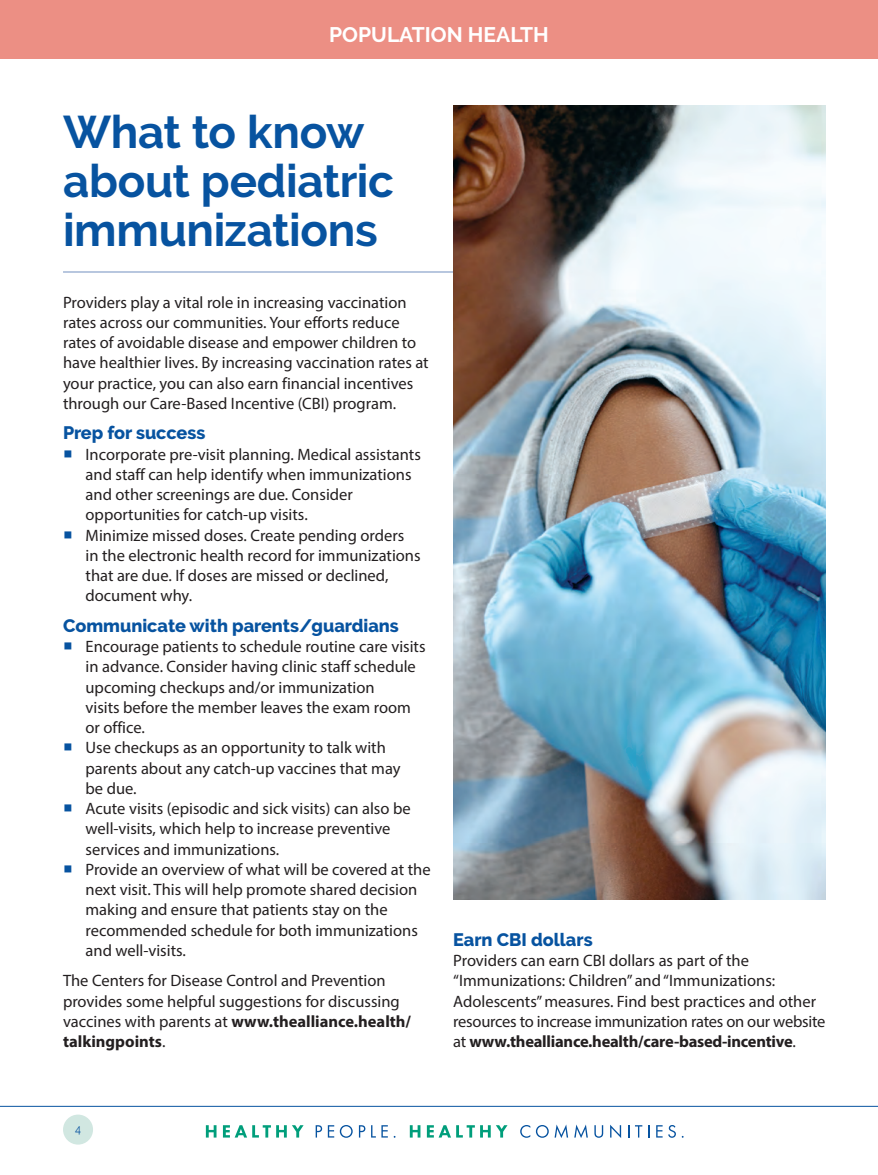
<style>
.page{position:relative;width:878px;height:1175px;background:#fff}
.page>*{position:absolute;margin:0;border:0;box-sizing:border-box;transform-origin:0 0}
.t1{font:700 45.6px/49.2px "Raleway";letter-spacing:-.005em;color:#0753a0}
.t2{font:700 21px "Raleway";color:#fff}
.t3{font:800 18px "Raleway";color:#0753a0}
.t4{font:16.5px/20.2px "Myriad Pro";color:#231f20}
.t5{font:12px "Raleway";color:#0753a0;scale:.9 1}
.s1{font-family:"Minion Pro";font-weight:500;font-size:24px;color:#0753a0}
.s2{font-weight:700}
</style>
<div class="page">
<div style="left:63px;top:1114px;width:30px;height:30px;background:#d1e7e1;border-radius:50%"></div>
<hr style="left:0;top:1106px;width:878px;height:1px;background:#0753a0">
<svg style="left:206px;top:1125px;width:10px;height:12px"></svg>
<svg style="left:223px;top:1125px;width:80px;height:12px"></svg>
<svg style="left:315px;top:1125px;width:7px;height:12px"></svg>
<svg style="left:328px;top:1125px;width:6px;height:12px"></svg>
<svg style="left:340px;top:1125px;width:12px;height:12px"></svg>
<svg style="left:359px;top:1125px;width:6px;height:12px"></svg>
<svg style="left:371px;top:1125px;width:24px;height:12px"></svg>
<svg style="left:410px;top:1125px;width:10px;height:12px"></svg>
<svg style="left:427px;top:1125px;width:63px;height:12px"></svg>
<svg style="left:496px;top:1125px;width:11px;height:12px"></svg>
<svg style="left:520px;top:1125px;width:10px;height:12px"></svg>
<svg style="left:536px;top:1125px;width:12px;height:12px"></svg>
<svg style="left:554px;top:1124px;width:14px;height:14px"></svg>
<svg style="left:574px;top:1124px;width:14px;height:14px"></svg>
<svg style="left:594px;top:1125px;width:9px;height:12px"></svg>
<svg style="left:610px;top:1124px;width:11px;height:14px"></svg>
<svg style="left:628px;top:1125px;width:1px;height:12px"></svg>
<svg style="left:635px;top:1125px;width:7px;height:12px"></svg>
<svg style="left:648px;top:1125px;width:1px;height:12px"></svg>
<svg style="left:656px;top:1125px;width:6px;height:12px"></svg>
<svg style="left:668px;top:1125px;width:15px;height:12px"></svg>
<hr style="left:63px;top:272px;width:430px;height:1px;background:#7190bf">
<img style="left:453px;top:105px;width:372px;height:794px">
<div style="left:0;top:0;width:878px;height:59px;background:#ec8f84"></div>
<p class="t2" style="left:329px;top:23px;width:221px">POPULATION HEALTH</p>
<h2 class="t1" style="left:63px;top:107px;width:332px">What to know about pediatric immunizations</h2>
<p class="t4" style="left:63px;top:292px;width:367px">Providers play a vital role in increasing vaccination rates across our communities. Your efforts reduce rates of avoidable disease and empower children to have healthier lives. By increasing vaccination rates at your practice, you can also earn financial incentives through our Care-Based Incentive (CBI) program.</p>
<h3 class="t3" style="left:63px;top:423px;width:144px">Prep for success</h3>
<p class="t4" style="left:86px;top:443px;width:337px;text-indent:-23px"><span class="s1">■</span> Incorporate pre-visit planning. Medical assistants and staff can help identify when immunizations and other screenings are due. Consider opportunities for catch-up visits.</p>
<p class="t4" style="left:86px;top:524px;width:336px;text-indent:-23px"><span class="s1">■</span> Minimize missed doses. Create pending orders in the electronic health record for immunizations that are due. If doses are missed or declined, document why.</p>
<h3 class="t3" style="left:63px;top:615px;width:337px">Communicate with parents/guardians</h3>
<p class="t4" style="left:86px;top:636px;width:341px;text-indent:-23px"><span class="s1">■</span> Encourage patients to schedule routine care visits in advance. Consider having clinic staff schedule upcoming checkups and/or immunization<br>visits before the member leaves the exam room or office.</p>
<p class="t4" style="left:86px;top:737px;width:316px;text-indent:-23px"><span class="s1">■</span> Use checkups as an opportunity to talk with parents about any catch-up vaccines that may be due.</p>
<p class="t4" style="left:86px;top:798px;width:326px;text-indent:-23px"><span class="s1">■</span> Acute visits (episodic and sick visits) can also be well-visits, which help to increase preventive services and immunizations.</p>
<p class="t4" style="left:86px;top:859px;width:346px;text-indent:-23px"><span class="s1">■</span> Provide an overview of what will be covered at the next visit. This will help promote shared decision making and ensure that patients stay on the recommended schedule for both immunizations and well-visits.</p>
<p class="t4" style="left:63px;top:970px;width:349px">The Centers for Disease Control and Prevention provides some helpful suggestions for discussing vaccines with parents at <span class="s2">www.thealliance.health/ talkingpoints</span>.</p>
<h3 class="t3" style="left:453px;top:929px;width:141px">Earn CBI dollars</h3>
<p class="t4" style="left:453px;top:950px;width:374px">Providers can earn CBI dollars as part of the “Immunizations: Children” and “Immunizations:<br>Adolescents” measures. Find best practices and other resources to increase immunization rates on our website at <span class="s2">www.thealliance.health/care-based-incentive</span>.</p>
<p class="t5" style="left:75px;top:1121px;width:8px">4</p>
</div>
